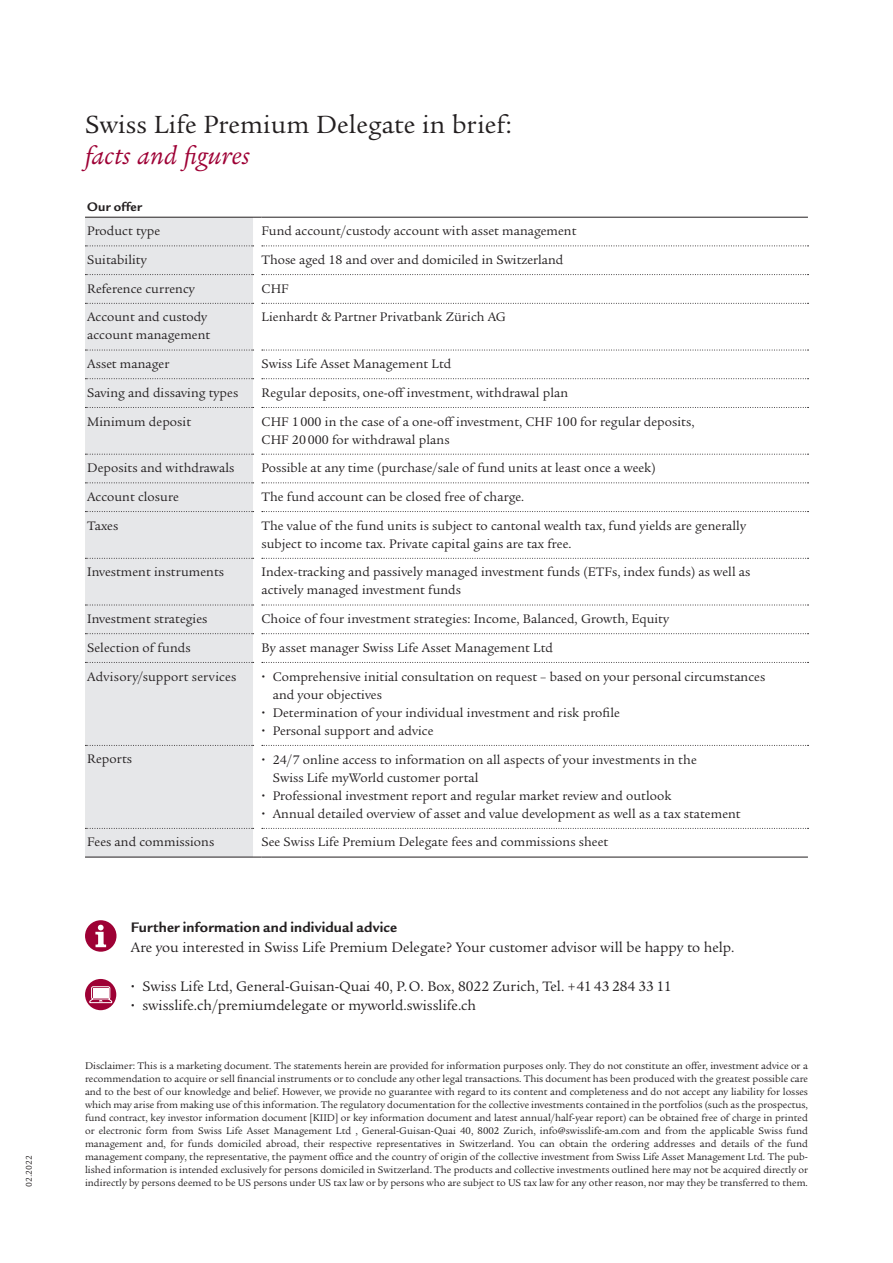
<style>
.page{position:relative;width:893px;height:1263px;background:#fff}
.page>*{position:absolute;margin:0;border:0;box-sizing:border-box;transform-origin:0 0}
.Book_14_16pt_K{font:27px/31.5px "Legacy Serif ITC Pro";letter-spacing:.005em;color:#231f20}
._01_copy{font:15px "Legacy Serif ITC Pro";color:#231f20}
._03_kapiteltitel{font:700 15px "Legacy Sans ITC Pro";letter-spacing:.01em;color:#231f20}
.Performance_bold_lin{font:13.5px/18px "Legacy Serif ITC Pro";letter-spacing:.005em;color:#231f20}
.Bullet_Points_10_13p{font:13.5px "Legacy Serif ITC Pro";letter-spacing:.005em;color:#231f20}
.Book_14_16pt_K-2{font:700 13.5px "Legacy Sans ITC Pro";letter-spacing:.02em;color:#231f20}
.Book_25_27pt_K{font:10.5px/13px "Legacy Serif ITC Pro";color:#231f20;text-align:justify}
.Publication_No__6pt{font:9px "Legacy Sans ITC Pro";color:#231f20}
.s1{font-style:italic;color:#9e0135}
.s2{font-family:"Legacy Sans ITC Pro";font-weight:700;font-size:14.25px}
.s3{font-family:"Legacy Sans ITC Pro";font-weight:700}
</style>
<div class="page">
<svg style="left:85px;top:217px;width:723px;height:641px"></svg>
<div style="left:85px;top:920px;width:31px;height:32px;background:#9e0135;border-radius:50%"></div>
<svg style="left:95px;top:925px;width:11px;height:22px"></svg>
<div style="left:85px;top:979px;width:31px;height:31px;background:#9e0135;border-radius:50%"></div>
<svg style="left:89px;top:986px;width:23px;height:17px"></svg>
<p class="Publication_No__6pt" style="left:24px;top:1187px;width:33px;rotate:-90deg">02.2022</p>
<p class="Book_14_16pt_K" style="left:85px;top:108px;width:428px">Swiss Life Premium Delegate in brief: <span class="s1">facts and figures</span></p>
<p class="Book_14_16pt_K-2" style="left:87px;top:199px;width:56px">Our offer</p>
<p class="Performance_bold_lin" style="left:87px;top:222px;width:75px">Product type</p>
<p class="Performance_bold_lin" style="left:261px;top:222px;width:316px">Fund account/custody account with asset management</p>
<p class="Performance_bold_lin" style="left:87px;top:251px;width:61px">Suitability</p>
<p class="Bullet_Points_10_13p" style="left:261px;top:251px;width:303px">Those aged 18 and over and domiciled in Switzerland</p>
<p class="Performance_bold_lin" style="left:87px;top:279px;width:109px">Reference currency</p>
<p class="Performance_bold_lin" style="left:261px;top:279px;width:29px">CHF</p>
<p class="Performance_bold_lin" style="left:87px;top:308px;width:125px">Account and custody account management</p>
<p class="Performance_bold_lin" style="left:261px;top:308px;width:246px">Lienhardt &amp; Partner Privatbank Zürich AG</p>
<p class="Performance_bold_lin" style="left:87px;top:355px;width:84px">Asset manager</p>
<p class="Performance_bold_lin" style="left:261px;top:355px;width:191px">Swiss Life Asset Management Ltd</p>
<p class="Performance_bold_lin" style="left:87px;top:383px;width:153px">Saving and dissaving types</p>
<p class="Performance_bold_lin" style="left:261px;top:383px;width:308px">Regular deposits, one-off investment, withdrawal plan</p>
<p class="Performance_bold_lin" style="left:87px;top:412px;width:105px">Minimum deposit</p>
<p class="Performance_bold_lin" style="left:261px;top:412px;width:434px">CHF 1000 in the case of a one-off investment, CHF 100 for regular deposits,<br>CHF 20 000 for withdrawal plans</p>
<p class="Performance_bold_lin" style="left:87px;top:459px;width:149px">Deposits and withdrawals</p>
<p class="Performance_bold_lin" style="left:261px;top:459px;width:396px">Possible at any time (purchase/sale of fund units at least once a week)</p>
<p class="Performance_bold_lin" style="left:87px;top:487px;width:93px">Account closure</p>
<p class="Performance_bold_lin" style="left:261px;top:487px;width:264px">The fund account can be closed free of charge.</p>
<p class="Performance_bold_lin" style="left:87px;top:516px;width:33px">Taxes</p>
<p class="Performance_bold_lin" style="left:261px;top:516px;width:486px">The value of the fund units is subject to cantonal wealth tax, fund yields are generally subject to income tax. Private capital gains are tax free.</p>
<p class="Performance_bold_lin" style="left:87px;top:563px;width:138px">Investment instruments</p>
<p class="Performance_bold_lin" style="left:261px;top:563px;width:490px">Index-tracking and passively managed investment funds (ETFs, index funds) as well as actively managed investment funds</p>
<p class="Performance_bold_lin" style="left:87px;top:610px;width:122px">Investment strategies</p>
<p class="Bullet_Points_10_13p" style="left:261px;top:611px;width:409px">Choice of four investment strategies: Income, Balanced, Growth, Equity</p>
<p class="Performance_bold_lin" style="left:87px;top:638px;width:105px">Selection of funds</p>
<p class="Bullet_Points_10_13p" style="left:261px;top:639px;width:293px">By asset manager Swiss Life Asset Management Ltd</p>
<p class="Performance_bold_lin" style="left:87px;top:667px;width:151px">Advisory/support services</p>
<p class="Performance_bold_lin" style="left:273px;top:667px;width:494px;text-indent:-11px"><span class="s2">·</span> Comprehensive initial consultation on request – based on your personal circumstances and your objectives</p>
<p class="Performance_bold_lin" style="left:261px;top:703px;width:360px"><span class="s2">·</span> Determination of your individual investment and risk profile</p>
<p class="Performance_bold_lin" style="left:261px;top:721px;width:173px"><span class="s2">·</span> Personal support and advice</p>
<p class="Performance_bold_lin" style="left:87px;top:750px;width:46px">Reports</p>
<p class="Performance_bold_lin" style="left:273px;top:750px;width:425px;text-indent:-11px"><span class="s2">·</span> 24/7 online access to information on all aspects of your investments in the<br>Swiss Life myWorld customer portal</p>
<p class="Performance_bold_lin" style="left:261px;top:786px;width:412px"><span class="s2">·</span> Professional investment report and regular market review and outlook</p>
<p class="Performance_bold_lin" style="left:261px;top:804px;width:481px"><span class="s2">·</span> Annual detailed overview of asset and value development as well as a tax statement</p>
<p class="Performance_bold_lin" style="left:87px;top:833px;width:129px">Fees and commissions</p>
<p class="Performance_bold_lin" style="left:261px;top:833px;width:348px">See Swiss Life Premium Delegate fees and commissions sheet</p>
<p class="_03_kapiteltitel" style="left:131px;top:919px;width:268px">Further information and individual advice</p>
<p class="_01_copy" style="left:131px;top:938px;width:605px">Are you interested in Swiss Life Premium Delegate? Your customer advisor will be happy to help.</p>
<p class="_01_copy" style="left:131px;top:977px;width:542px"><span class="s3">·</span> Swiss Life Ltd, General-Guisan-Quai 40, P. O. Box, 8022 Zurich, Tel. +41 43 284 33 11</p>
<p class="_01_copy" style="left:131px;top:996px;width:347px"><span class="s3">·</span> swisslife.ch/premiumdelegate or myworld.swisslife.ch</p>
<p class="Book_25_27pt_K" style="left:85px;top:1058px;width:724px">Disclaimer: This is a marketing document. The statements herein are provided for information purposes only. They do not constitute an offer, investment advice or a recommendation to acquire or sell financial instruments or to conclude any other legal transactions. This document has been produced with the greatest possible care and to the best of our knowledge and belief. However, we provide no guarantee with regard to its content and completeness and do not accept any liability for losses which may arise from making use of this information. The regulatory documentation for the collective investments contained in the portfolios (such as the prospectus, fund contract, key investor information document [KIID] or key information document and latest annual/half-year report) can be obtained free of charge in printed or electronic form from Swiss Life Asset Management Ltd , General-Guisan-Quai 40, 8002 Zurich, info@swisslife-am.com and from the applicable Swiss fund management and, for funds domiciled abroad, their respective representatives in Switzerland. You can obtain the ordering addresses and details of the fund management company, the representative, the payment office and the country of origin of the collective investment from Swiss Life Asset Management Ltd. The pub&shy;lished information is intended exclusively for persons domiciled in Switzerland. The products and collective investments outlined here may not be acquired directly or indirectly by persons deemed to be US persons under US tax law or by persons who are subject to US tax law for any other reason, nor may they be transferred to them.</p>
</div>
